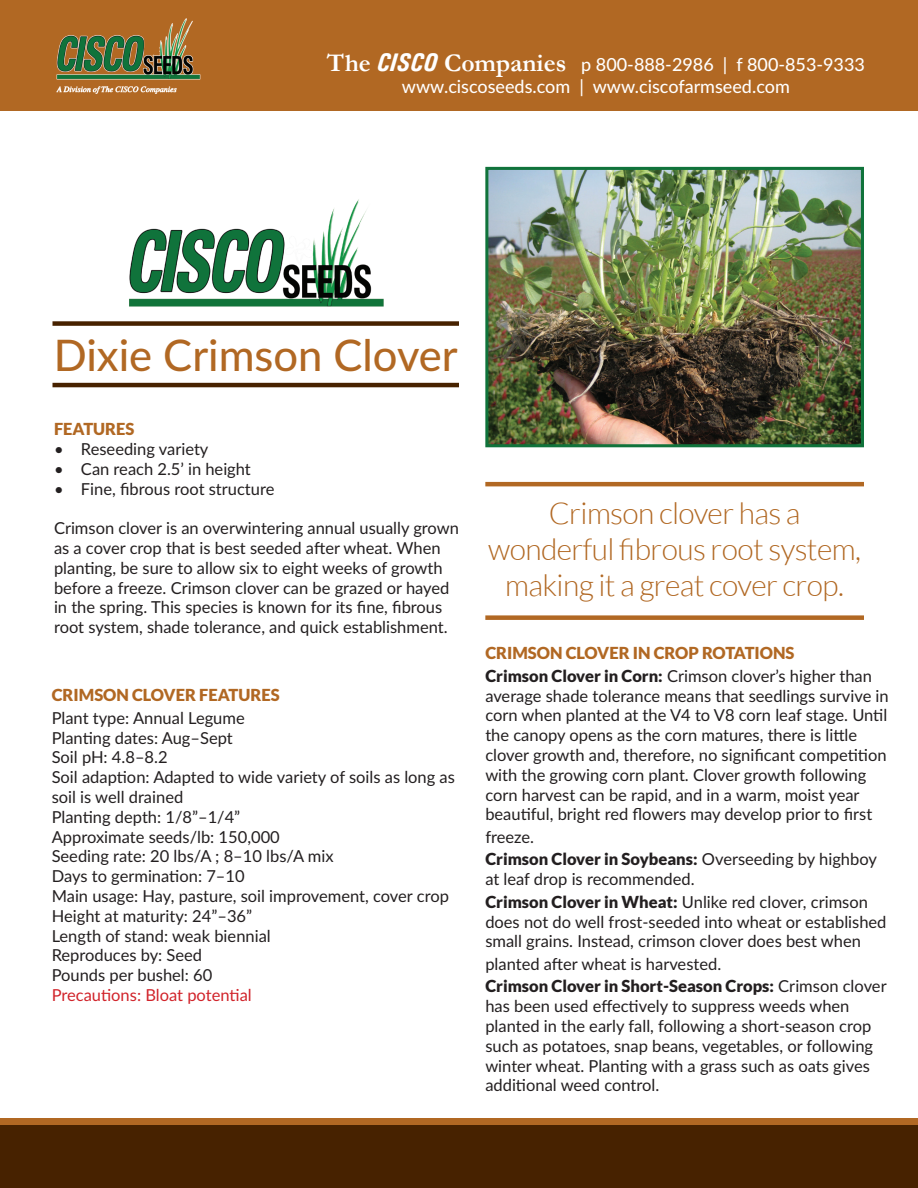
<style>
.page{position:relative;width:918px;height:1188px;background:#fff}
.page>*{position:absolute;margin:0;border:0;box-sizing:border-box;transform-origin:0 0}
.t1{font:500 43.5px "Lato";color:#b16823}
.t2{font:300 30px/36px "Lato";letter-spacing:-.02em;color:#b16823;text-align:center}
.t3{font:500 18px/21.6px "Lato";color:#fff;text-align:center}
.t4{font:16.5px/19.8px "Lato";color:#231f20}
.t5{font:900 16.5px/22.5px "Lato";color:#b16823}
.t6{font:16.5px "Lato";color:#d1232a}
.s1{font-family:"Garamond";font-weight:700;font-size:25.5px}
.s2{font-family:"Univers Condensed";font-weight:700;font-style:italic;font-size:25.5px}
.s3{color:#231f20}
.s4{font-weight:400;color:#231f20}
.s5{font-weight:900}
</style>
<div class="page">
<svg style="left:0;top:1119px;width:918px;height:7px;background:#a15e1e"></svg>
<div style="left:0;top:0;width:918px;height:110px;background:#b16823"></div>
<div style="left:0;top:1126px;width:918px;height:62px;background:#472200"></div>
<img style="left:56px;top:18px;width:145px;height:76px">
<svg style="left:144px;top:38px;width:16px;height:18px"></svg>
<img style="left:489px;top:171px;width:371px;height:272px">
<div style="left:485px;top:167px;width:379px;height:280px;border:3px solid #10733b"></div>
<div style="left:52px;top:321px;width:407px;height:5px;background:#472200"></div>
<hr style="left:52px;top:383px;width:407px;height:4px;background:#472200">
<hr style="left:485px;top:482px;width:379px;height:4px;background:#b16823">
<div style="left:485px;top:615px;width:379px;height:5px;background:#b16823"></div>
<img style="left:129px;top:199px;width:255px;height:108px">
<p class="t3" style="left:327px;top:53px;width:540px"><span class="s1">The</span> <span class="s2">CISCO</span> <span class="s1">Companies</span> p 800-888-2986 | f 800-853-9333 www.ciscoseeds.com | www.ciscofarmseed.com</p>
<h1 class="t1" style="left:54px;top:324px;width:406px">Dixie Crimson Clover</h1>
<p class="t5" style="left:54px;top:418px;width:82px">FEATURES</p>
<p class="t4" style="left:54px;top:438px;width:156px">• Reseeding variety</p>
<p class="t4" style="left:54px;top:458px;width:198px">• Can reach 2.5’ in height</p>
<p class="t4" style="left:54px;top:478px;width:222px">• Fine, fibrous root structure</p>
<p class="t4" style="left:54px;top:518px;width:406px">Crimson clover is an overwintering annual usually grown as a cover crop that is best seeded after wheat. When planting, be sure to allow six to eight weeks of growth before a freeze. Crimson clover can be grazed or hayed in the spring. This species is known for its fine, fibrous root system, shade tolerance, and quick establishment.</p>
<p class="t5" style="left:52px;top:684px;width:229px">CRIMSON CLOVER FEATURES</p>
<p class="t4" style="left:52px;top:707px;width:405px">Plant type: Annual Legume<br>Planting dates: Aug–Sept<br>Soil pH: 4.8–8.2<br>Soil adaption: Adapted to wide variety of soils as long as soil is well drained<br>Planting depth: 1/8”–1/4”<br>Approximate seeds/lb: 150,000<br>Seeding rate: 20 lbs/A ; 8–10 lbs/A mix<br>Days to germination: 7–10<br>Main usage: Hay, pasture, soil improvement, cover crop<br>Height at maturity: 24”–36”<br>Length of stand: weak biennial<br>Reproduces by: Seed<br>Pounds per bushel: 60</p>
<p class="t6" style="left:52px;top:983px;width:202px">Precautions: Bloat potential</p>
<h2 class="t2" style="left:488px;top:495px;width:374px">Crimson clover has a wonderful fibrous root system, making it a great cover crop.</h2>
<p class="t5" style="left:485px;top:642px;width:388px">CRIMSON CLOVER IN CROP ROTATIONS<br><span class="s3">Crimson Clover in Corn:</span> <span class="s4">Crimson clover’s higher than</span></p>
<p class="t4" style="left:485px;top:685px;width:405px">average shade tolerance means that seedlings survive in corn when planted at the V4 to V8 corn leaf stage. Until the canopy opens as the corn matures, there is little clover growth and, therefore, no significant competition with the growing corn plant. Clover growth following corn harvest can be rapid, and in a warm, moist year beautiful, bright red flowers may develop prior to first</p>
<p class="t4" style="left:485px;top:825px;width:393px;line-height:22.5px">freeze.<br><span class="s5">Crimson Clover in Soybeans:</span> Overseeding by highboy</p>
<p class="t4" style="left:485px;top:867px;width:384px;line-height:22.5px">at leaf drop is recommended.<br><span class="s5">Crimson Clover in Wheat:</span> Unlike red clover, crimson</p>
<p class="t4" style="left:485px;top:911px;width:403px">does not do well frost-seeded into wheat or established small grains. Instead, crimson clover does best when</p>
<p class="t4" style="left:485px;top:952px;width:403px;line-height:22.5px">planted after wheat is harvested.<br><span class="s5">Crimson Clover in Short-Season Crops:</span> Crimson clover</p>
<p class="t4" style="left:485px;top:996px;width:389px">has been used effectively to suppress weeds when planted in the early fall, following a short-season crop such as potatoes, snap beans, vegetables, or following winter wheat. Planting with a grass such as oats gives additional weed control.</p>
</div>
